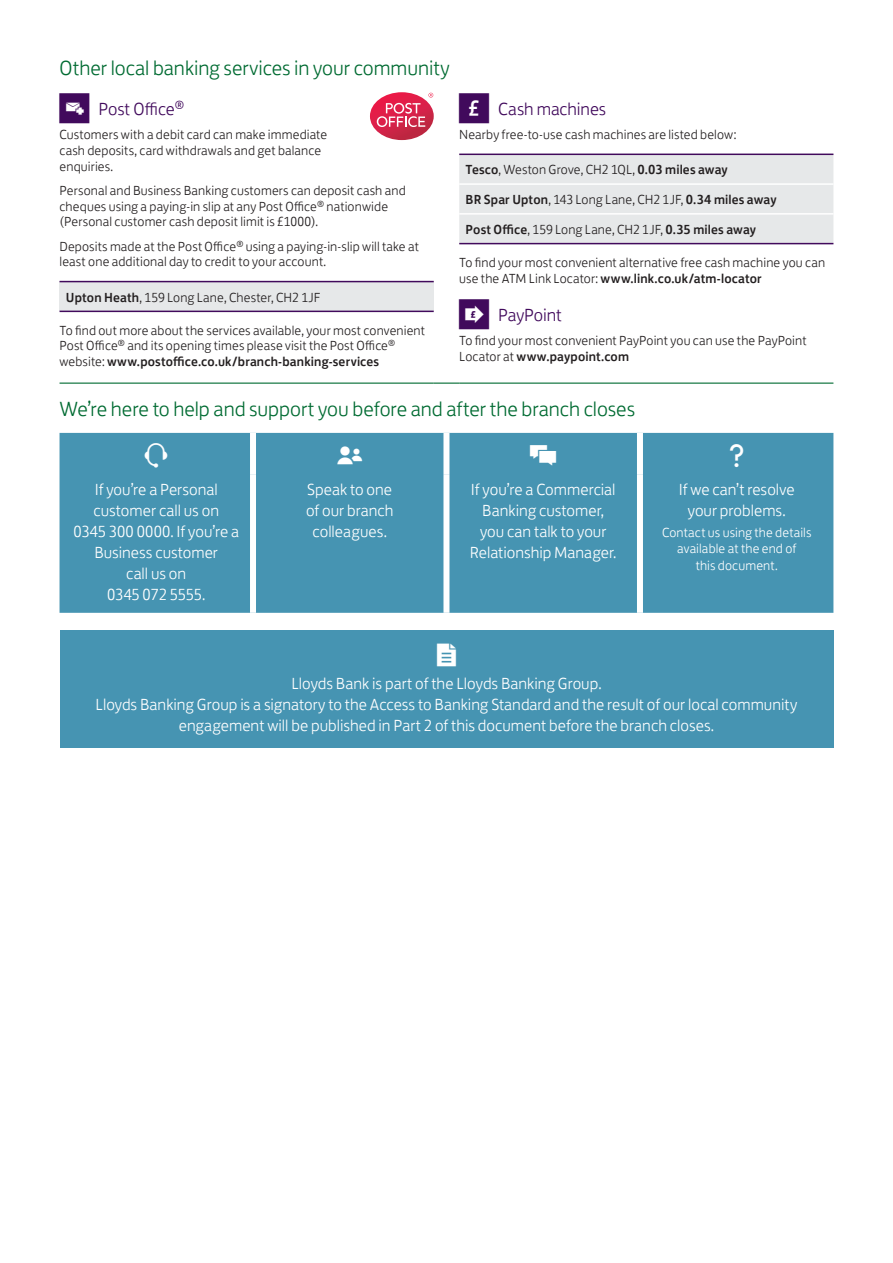
<style>
.page{position:relative;width:893px;height:1263px;background:#fff}
.page>*{position:absolute;margin:0;border:0;box-sizing:border-box;transform-origin:0 0}
.support_-_white_icon{font:39px "Lloyds Bank Icons";color:#fff}
.other_local_services{font:300 21px "Lloyds Bank Jack";letter-spacing:-.005em;color:#006b32}
.other_local_-_subhea{font:300 18px "Lloyds Bank Jack";letter-spacing:-.005em;color:#410a5c}
.support_-_large_whit{font:300 16.5px/21px "Lloyds Bank Jack";color:#fff;text-align:center}
.body{font:300 13.5px/15.8px "Lloyds Bank Jack";letter-spacing:.01em;color:#231f20}
.post_office_and_cash{font:500 13.5px "Lloyds Bank Jack";letter-spacing:.01em;color:#231f20}
.post_office_and_cash-2{font:300 13.5px "Lloyds Bank Jack";letter-spacing:.005em;color:#231f20}
.support_-_small_whit{font:300 13.5px/16.5px "Lloyds Bank Jack";letter-spacing:.01em;color:#fff;text-align:center}
.s1{font-weight:500}
.s2{font-weight:300}
</style>
<div class="page">
<div style="left:60px;top:630px;width:773px;height:117px;background:#4694b2"></div>
<hr style="left:60px;top:383px;width:374px;height:1px;background:#006b32">
<svg style="left:434px;top:383px;width:25px;height:1px"></svg>
<hr style="left:459px;top:383px;width:374px;height:1px;background:#006b32">
<div style="left:60px;top:282px;width:374px;height:29px;background:#e6e8e9"></div>
<hr style="left:60px;top:281px;width:374px;height:1px;background:#410a5c">
<hr style="left:60px;top:311px;width:374px;height:1px;background:#410a5c">
<div style="left:459px;top:155px;width:374px;height:88px;background:#e6e8e9"></div>
<hr style="left:459px;top:183px;width:374px;height:2px;background:#fff">
<hr style="left:459px;top:213px;width:374px;height:2px;background:#fff">
<hr style="left:459px;top:154px;width:374px;height:1px;background:#410a5c">
<hr style="left:459px;top:243px;width:374px;height:1px;background:#410a5c">
<div style="left:60px;top:433px;width:773px;height:180px;background:#4694b2"></div>
<div style="left:250px;top:433px;width:6px;height:41px;background:#fff"></div>
<div style="left:443px;top:433px;width:6px;height:41px;background:#fff"></div>
<div style="left:637px;top:433px;width:6px;height:41px;background:#fff"></div>
<div style="left:250px;top:474px;width:6px;height:139px;background:#fff"></div>
<div style="left:443px;top:474px;width:6px;height:139px;background:#fff"></div>
<div style="left:637px;top:474px;width:6px;height:139px;background:#fff"></div>
<svg style="left:370px;top:92px;width:64px;height:48px"></svg>
<svg style="left:145px;top:443px;width:23px;height:25px"></svg>
<svg style="left:530px;top:445px;width:26px;height:21px"></svg>
<svg style="left:730px;top:444px;width:14px;height:23px"></svg>
<p class="other_local_services" style="left:60px;top:51px;width:392px">Other local banking services in your community</p>
<p class="other_local_-_subhea" style="left:99px;top:94px;width:87px">Post Office<sup>®</sup></p>
<p class="body" style="left:60px;top:125px;width:269px">Customers with a debit card can make immediate cash deposits, card withdrawals and get balance enquiries.</p>
<p class="body" style="left:60px;top:181px;width:348px">Personal and Business Banking customers can deposit cash and cheques using a paying-in slip at any Post Office<sup>®</sup> nationwide (Personal customer cash deposit limit is £1000).</p>
<p class="body" style="left:60px;top:237px;width:361px">Deposits made at the Post Office<sup>®</sup> using a paying-in-slip will take at least one additional day to credit to your account.</p>
<p class="post_office_and_cash-2" style="left:66px;top:286px;width:256px"><span class="s1">Upton Heath</span>, 159 Long Lane, Chester, CH2 1JF</p>
<p class="body" style="left:60px;top:321px;width:367px">To find out more about the services available, your most convenient<br>Post Office<sup>®</sup> and its opening times please visit the Post Office<sup>® </sup>website: <span class="s1">www.postoffice.co.uk/branch-banking-services</span></p>
<p class="other_local_-_subhea" style="left:498px;top:94px;width:109px">Cash machines</p>
<p class="body" style="left:459px;top:125px;width:279px">Nearby free-to-use cash machines are listed below:</p>
<p class="post_office_and_cash-2" style="left:466px;top:159px;width:264px"><span class="s1">Tesco</span>, Weston Grove, CH2 1QL, <span class="s1">0.03 miles away</span></p>
<p class="post_office_and_cash" style="left:466px;top:188px;width:313px">BR Spar Upton<span class="s2">, 143 Long Lane, CH2 1JF,</span> 0.34 miles away</p>
<p class="post_office_and_cash" style="left:466px;top:218px;width:292px">Post Office<span class="s2">, 159 Long Lane, CH2 1JF,</span> 0.35 miles away</p>
<p class="body" style="left:459px;top:253px;width:367px">To find your most convenient alternative free cash machine you can use the ATM Link Locator: <span class="s1">www.link.co.uk/atm-locator</span></p>
<p class="other_local_-_subhea" style="left:498px;top:300px;width:65px">PayPoint</p>
<p class="body" style="left:459px;top:331px;width:349px">To find your most convenient PayPoint you can use the PayPoint<br>Locator at <span class="s1">www.paypoint.com</span></p>
<p class="other_local_services" style="left:60px;top:392px;width:577px">We’re here to help and support you before and after the branch closes</p>
<p class="support_-_white_icon" style="left:337px;top:435px;width:26px">•</p>
<p class="support_-_large_whit" style="left:73px;top:477px;width:167px">If you’re a Personal customer call us on<br>0345 300 0000. If you’re a<br>Business customer<br>call us on<br>0345 072 5555.</p>
<p class="support_-_large_whit" style="left:306px;top:477px;width:89px">Speak to one of our branch colleagues.</p>
<p class="support_-_large_whit" style="left:470px;top:477px;width:148px">If you’re a Commercial<br>Banking customer, you can talk to your<br>Relationship Manager.</p>
<p class="support_-_large_whit" style="left:679px;top:477px;width:117px">If we can’t resolve your problems.</p>
<p class="support_-_small_whit" style="left:662px;top:523px;width:151px">Contact us using the details available at the end of<br>this document.</p>
<p class="support_-_large_whit" style="left:96px;top:671px;width:703px">Lloyds Bank is part of the Lloyds Banking Group.<br>Lloyds Banking Group is a signatory to the Access to Banking Standard and the result of our local community engagement will be published in Part 2 of this document before the branch closes.</p>
</div>
